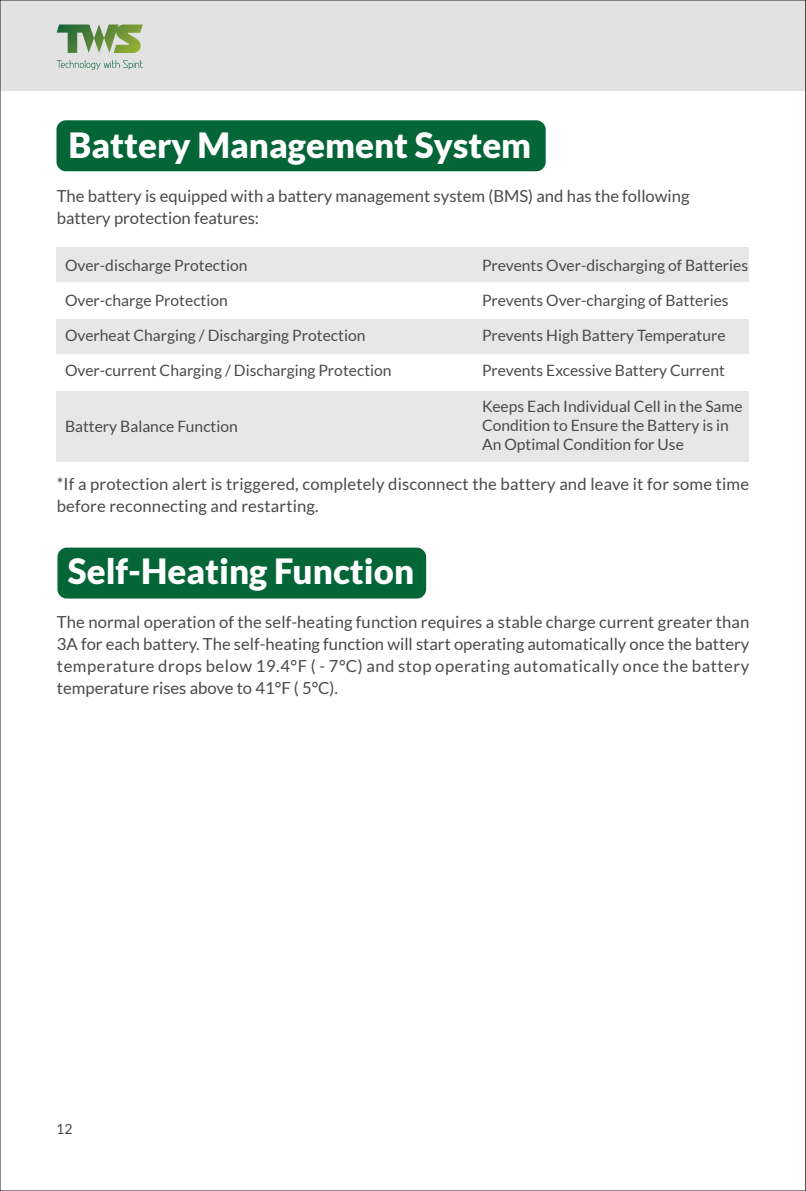
<style>
.page{position:relative;width:806px;height:1191px;background:#fff}
.page>*{position:absolute;margin:0;border:0;box-sizing:border-box;transform-origin:0 0}
.t1{font:900 34.8px "Lato";color:#fff}
.t2{font:16.6px/22px "Lato";letter-spacing:.01em;color:#4c4948}
.t3{font:15.6px/18.8px "Lato";color:#4c4948}
.t4{font:14px "Lato";color:#4c4948}
</style>
<div class="page">
<div style="left:57px;top:547px;width:369px;height:51px;background:#046537;border-radius:9px"></div>
<div style="left:56px;top:120px;width:489px;height:51px;background:#046537;border-radius:9px"></div>
<div style="left:57px;top:247px;width:691px;height:35px;background:#e7e7e8"></div>
<div style="left:57px;top:319px;width:691px;height:35px;background:#e7e7e8"></div>
<div style="left:57px;top:391px;width:691px;height:70px;background:#e7e7e8"></div>
<div style="left:0;top:0;width:805px;height:91px;background:#e2e2e3"></div>
<svg style="left:57px;top:24px;width:86px;height:29px"></svg>
<svg style="left:56px;top:60px;width:87px;height:10px"></svg>
<svg style="left:805px;top:0;width:1px;height:1191px"></svg>
<h1 class="t1" style="left:69px;top:125px;width:464px">Battery Management System</h1>
<p class="t2" style="left:57px;top:185px;width:634px">The battery is equipped with a battery management system (BMS) and has the following battery protection features:</p>
<p class="t3" style="left:65px;top:256px;width:184px">Over-discharge Protection</p>
<p class="t3" style="left:65px;top:291px;width:164px">Over-charge Protection</p>
<p class="t3" style="left:65px;top:326px;width:302px">Overheat Charging / Discharging Protection</p>
<p class="t3" style="left:65px;top:361px;width:328px">Over-current Charging / Discharging Protection</p>
<p class="t3" style="left:65px;top:417px;width:174px">Battery Balance Function</p>
<p class="t3" style="left:482px;top:256px;width:267px">Prevents Over-discharging of Batteries</p>
<p class="t3" style="left:482px;top:291px;width:248px">Prevents Over-charging of Batteries</p>
<p class="t3" style="left:482px;top:326px;width:245px">Prevents High Battery Temperature</p>
<p class="t3" style="left:482px;top:361px;width:244px">Prevents Excessive Battery Current</p>
<p class="t3" style="left:482px;top:397px;width:262px">Keeps Each Individual Cell in the Same<br>Condition to Ensure the Battery is in<br>An Optimal Condition for Use</p>
<p class="t2" style="left:57px;top:473px;width:693px">*If a protection alert is triggered, completely disconnect the battery and leave it for some time before reconnecting and restarting.</p>
<h1 class="t1" style="left:68px;top:551px;width:347px">Self-Heating Function</h1>
<p class="t2" style="left:57px;top:611px;width:693px;text-align:justify">The normal operation of the self-heating function requires a stable charge current greater than 3A for each battery. The self-heating function will start operating automatically once the battery temperature drops below 19.4°F ( - 7°C) and stop operating automatically once the battery temperature rises above to 41°F ( 5°C).</p>
<p class="t4" style="left:56px;top:1121px;width:18px">12</p>
</div>
